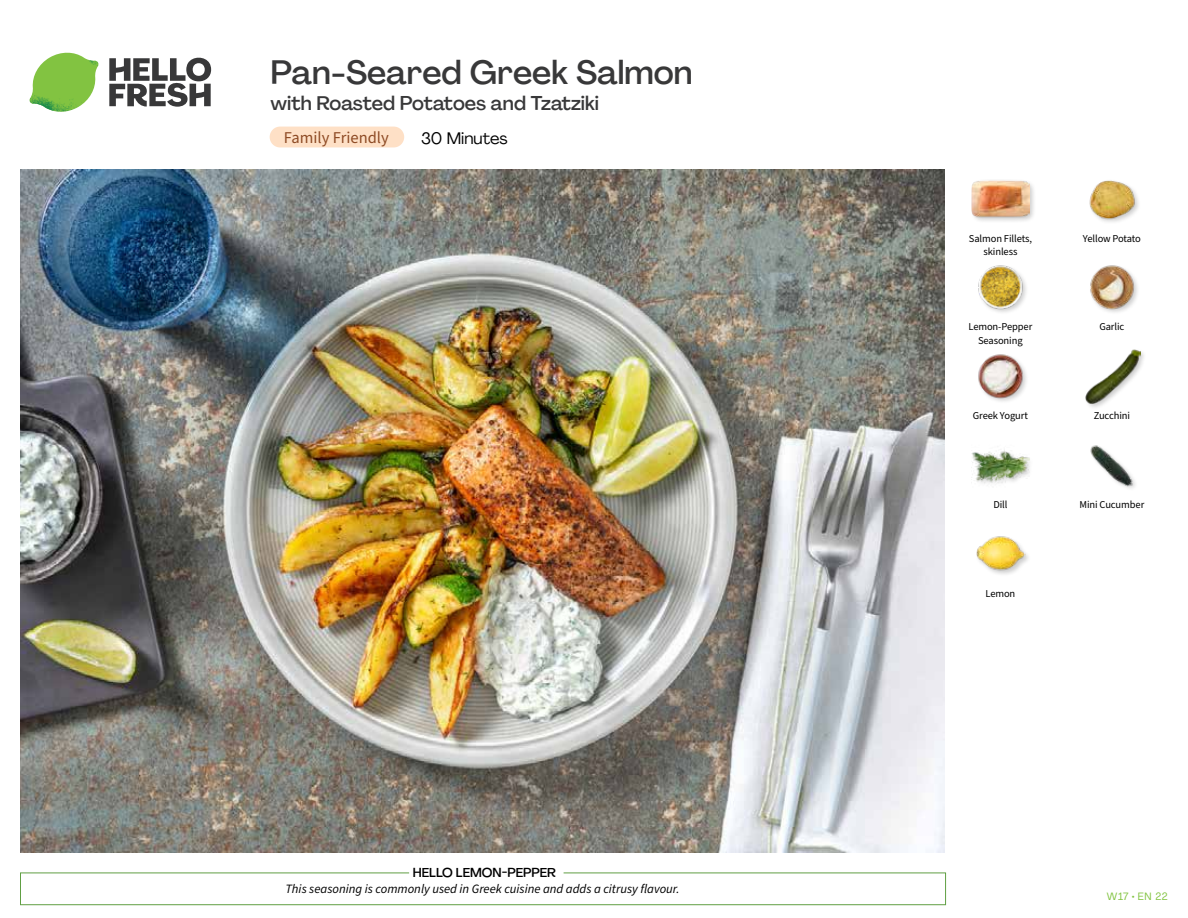
<style>
.page{position:relative;width:1188px;height:918px;background:#fff}
.page>*{position:absolute;margin:0;border:0;box-sizing:border-box;transform-origin:0 0}
.t1{font:500 33px "Agrandir";color:#383839}
.t2{font:500 19.5px "Agrandir";color:#383839}
.t3{font:16.5px "Source Sans Pro";color:#8e4b25}
.t4{font:16.5px "Agrandir";color:#000}
.t5{font:italic 12.75px "Source Sans Pro";color:#000}
.t6{font:500 12.75px "Agrandir";color:#000}
.t7{font:10.5px/13.5px "Source Sans Pro";letter-spacing:-.01em;color:#000;text-align:center}
.t8{font:10.5px "Agrandir";letter-spacing:.05em;color:#82c341}
</style>
<div class="page">
<div style="left:270px;top:127px;width:134px;height:20px;background:#fee0c6;border-radius:10px"></div>
<svg style="left:109px;top:57px;width:102px;height:50px"></svg>
<svg style="left:34px;top:53px;width:62px;height:40px"></svg>
<img style="left:67px;top:53px;width:32px;height:26px">
<img style="left:33px;top:75px;width:59px;height:11px">
<img style="left:29px;top:79px;width:61px;height:33px">
<img style="left:65px;top:86px;width:27px;height:25px">
<div style="left:20px;top:873px;width:926px;height:32px;border:1px solid #609f43"></div>
<div style="left:409px;top:865px;width:155px;height:15px;background:#fff"></div>
<img style="left:21px;top:170px;width:924px;height:682px">
<div style="left:975px;top:536px;width:56px;height:41px;background:#000;opacity:.2"></div>
<img style="left:975px;top:536px;width:51px;height:41px">
<img style="left:1090px;top:445px;width:45px;height:44px">
<img style="left:972px;top:450px;width:57px;height:34px">
<div style="left:1084px;top:348px;width:63px;height:62px;background:#000;opacity:.2"></div>
<img style="left:1084px;top:348px;width:57px;height:57px">
<img style="left:978px;top:354px;width:49px;height:48px">
<img style="left:1090px;top:265px;width:48px;height:48px">
<img style="left:978px;top:265px;width:48px;height:48px">
<img style="left:1089px;top:180px;width:50px;height:42px">
<div style="left:971px;top:179px;width:65px;height:45px;background:#000;opacity:.2"></div>
<img style="left:972px;top:179px;width:57px;height:45px">
<h1 class="t1" style="left:271px;top:52px;width:423px">Pan-Seared Greek Salmon</h1>
<h2 class="t2" style="left:271px;top:91px;width:330px">with Roasted Potatoes and Tzatziki</h2>
<h3 class="t3" style="left:284px;top:127px;width:106px">Family Friendly</h3>
<h3 class="t4" style="left:421px;top:128px;width:88px">30 Minutes</h3>
<p class="t6" style="left:413px;top:864px;width:145px">HELLO LEMON-PEPPER</p>
<p class="t5" style="left:285px;top:880px;width:396px">This seasoning is commonly used in Greek cuisine and adds a citrusy flavour.</p>
<p class="t7" style="left:969px;top:232px;width:65px">Salmon Fillets, skinless</p>
<p class="t7" style="left:1083px;top:232px;width:59px">Yellow Potato</p>
<p class="t7" style="left:968px;top:321px;width:65px">Lemon-Pepper</p>
<p class="t7" style="left:1099px;top:321px;width:26px">Garlic</p>
<p class="t7" style="left:978px;top:334px;width:46px">Seasoning</p>
<p class="t7" style="left:973px;top:409px;width:57px">Greek Yogurt</p>
<p class="t7" style="left:1094px;top:409px;width:38px">Zucchini</p>
<p class="t7" style="left:993px;top:498px;width:16px">Dill</p>
<p class="t7" style="left:1079px;top:498px;width:66px">Mini Cucumber</p>
<p class="t7" style="left:985px;top:587px;width:31px">Lemon</p>
<p class="t8" style="left:1107px;top:890px;width:62px">W17 • EN 22</p>
</div>
